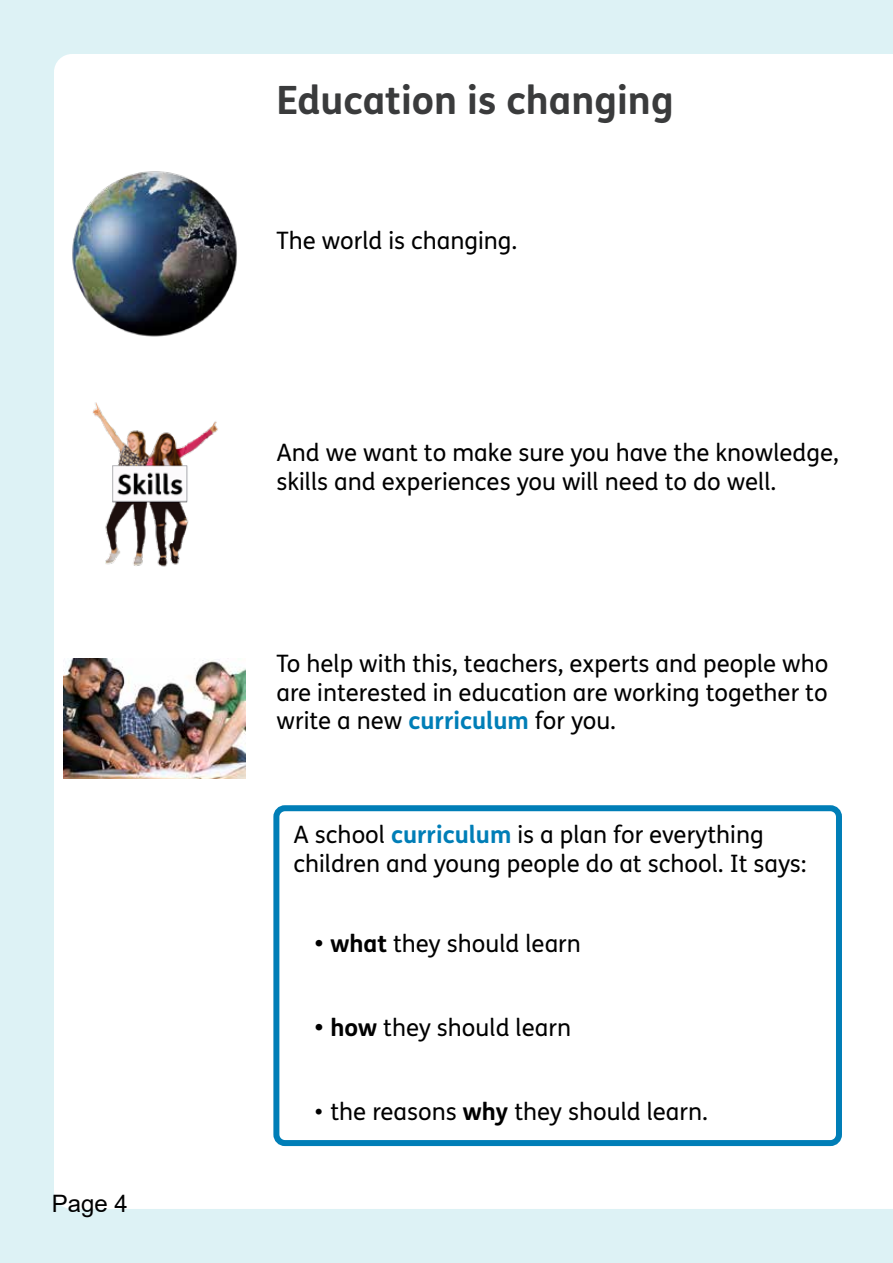
<style>
.page{position:relative;width:893px;height:1263px;background:#ddf2f5}
.page>*{position:absolute;margin:0;border:0;box-sizing:border-box;transform-origin:0 0}
.t1{font:700 39px "FS Me Pro";color:#3a3b3c}
.t2{font:24px/28.8px "FS Me Pro";color:#000}
.t3{font:24px "Arial";color:#000}
.s1{font-weight:700;color:#007eb7}
.s2{font-weight:700}
</style>
<div class="page">
<div style="left:54px;top:54px;width:839px;height:1155px;background:#fff"></div>
<div style="left:273px;top:805px;width:569px;height:341px;border:6px solid #007eb7;border-radius:9px"></div>
<img style="left:67px;top:167px;width:174px;height:174px">
<img style="left:86px;top:397px;width:137px;height:174px">
<img style="left:64px;top:658px;width:181px;height:121px">
<p class="t3" style="left:52px;top:1187px;width:78px">Page 4</p>
<p class="t1" style="left:276px;top:70px;width:399px">Education is changing</p>
<p class="t2" style="left:276px;top:226px;width:242px">The world is changing.</p>
<p class="t2" style="left:276px;top:438px;width:564px">And we want to make sure you have the knowledge, skills and experiences you will need to do well.</p>
<p class="t2" style="left:276px;top:648px;width:554px;text-align:justify">To help with this, teachers, experts and people who are interested in education are working together to write a new <span class="s1">curriculum</span> for you.</p>
<p class="t2" style="left:293px;top:820px;width:515px">A school <span class="s1">curriculum</span> is a plan for everything children and young people do at school. It says:</p>
<p class="t2" style="left:315px;top:928px;width:268px"><span class="s2">• what</span> they should learn</p>
<p class="t2" style="left:315px;top:1013px;width:258px"><span class="s2">• how</span> they should learn</p>
<p class="t2" style="left:315px;top:1097px;width:395px">• the reasons <span class="s2">why</span> they should learn.</p>
</div>
